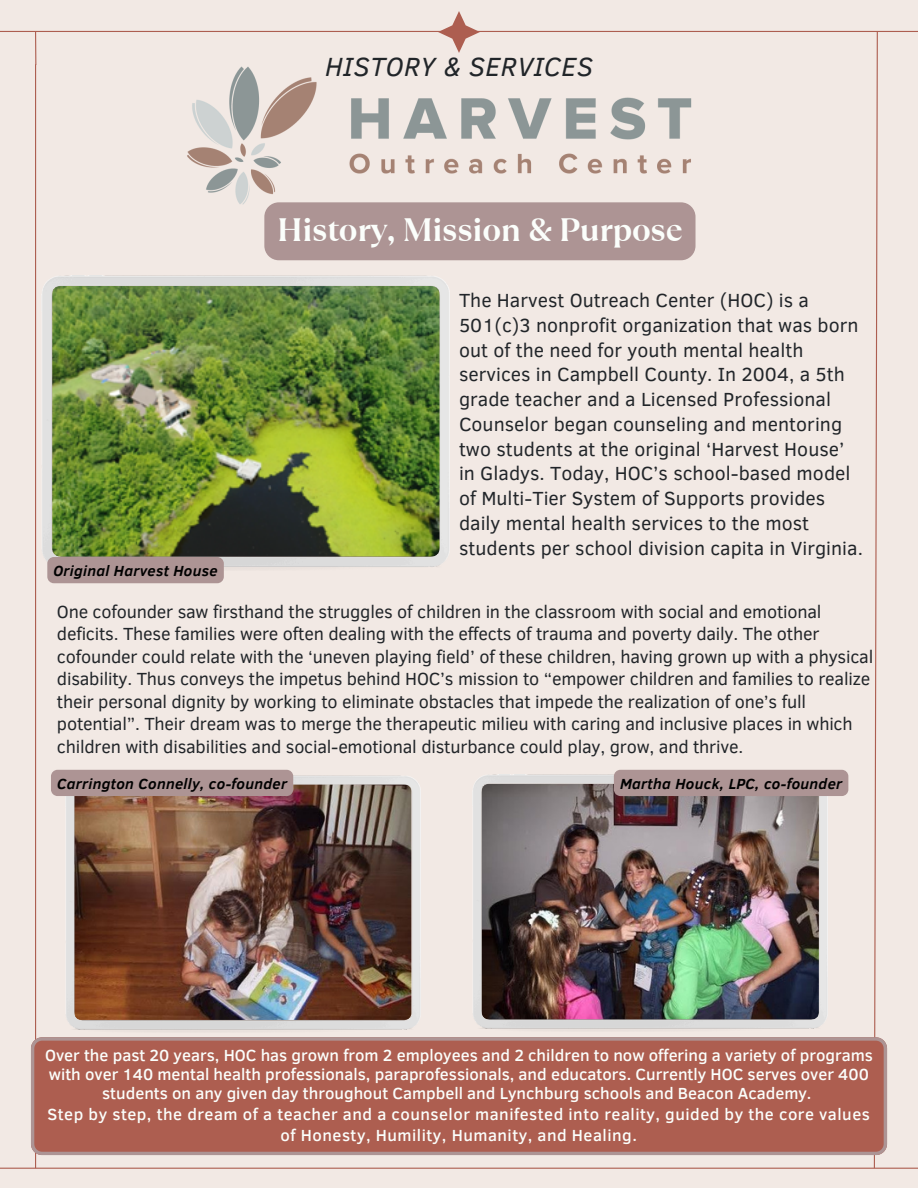
<style>
.page{position:relative;width:918px;height:1188px;background:#f2e9e4}
.page>*{position:absolute;margin:0;border:0;box-sizing:border-box;transform-origin:0 0}
.t1{font:700 32.4px "TT Ramillas";letter-spacing:-.01em;color:#fbfefb}
.t2{font:italic 27px "Clear Sans";letter-spacing:.02em;color:#212529}
.t3{font:19.5px/24.8px "Clear Sans";color:#212529}
.t4{font:18px/22.5px "Clear Sans";letter-spacing:-.01em;color:#212529}
.t5{font:500 16.5px/19.2px "Clear Sans";color:#fbfefb;text-align:center}
.t6{font:500 16.5px/21.3px "Clear Sans";letter-spacing:.03em;color:#fbfefb;text-align:center}
.t7{font:italic 700 15px "Clear Sans";letter-spacing:.02em;color:#000}
</style>
<div class="page">
<hr style="left:0;top:1168px;width:918px;height:1px;background:#ad5e50">
<hr style="left:0;top:31px;width:918px;height:1px;background:#ad5e50">
<hr style="left:35px;top:64px;width:1px;height:1104px;background:#ad5e50">
<svg style="left:873px;top:30px;width:5px;height:1139px"></svg>
<svg style="left:438px;top:11px;width:42px;height:42px"></svg>
<img style="left:187px;top:66px;width:505px;height:138px">
<img style="left:42px;top:275px;width:408px;height:292px">
<hr style="left:35px;top:31px;width:1px;height:34px;background:#ad5e50">
<img style="left:66px;top:775px;width:354px;height:255px">
<img style="left:473px;top:775px;width:355px;height:254px">
<div style="left:47px;top:557px;width:177px;height:26px;background:#ad9494;border-radius:7px"></div>
<div style="left:51px;top:770px;width:242px;height:26px;background:#ad9494;border-radius:7px"></div>
<div style="left:614px;top:770px;width:234px;height:26px;background:#ad9494;border-radius:7px"></div>
<div style="left:264px;top:202px;width:432px;height:58px;background:#ad9494"></div>
<svg style="left:31px;top:1037px;width:856px;height:118px;background:#ad6154"></svg>
<h3 class="t2" style="left:325px;top:47px;width:269px">HISTORY &amp; SERVICES</h3>
<p class="t1" style="left:277px;top:208px;width:407px">History, Mission &amp; Purpose</p>
<h3 class="t7" style="left:53px;top:560px;width:166px">Original Harvest House</h3>
<p class="t3" style="left:459px;top:287px;width:405px">The Harvest Outreach Center (HOC) is a 501(c)3 nonprofit organization that was born out of the need for youth mental health services in Campbell County. In 2004, a 5th grade teacher and a Licensed Professional Counselor began counseling and mentoring two students at the original ‘Harvest House’ in Gladys. Today, HOC’s school-based model of Multi-Tier System of Supports provides daily mental health services to the most students per school division capita in Virginia.</p>
<p class="t4" style="left:57px;top:599px;width:818px">One cofounder saw firsthand the struggles of children in the classroom with social and emotional deficits. These families were often dealing with the effects of trauma and poverty daily. The other cofounder could relate with the ‘uneven playing field’ of these children, having grown up with a physical disability. Thus conveys the impetus behind HOC’s mission to “empower children and families to realize their personal dignity by working to eliminate obstacles that impede the realization of one’s full potential”. Their dream was to merge the therapeutic milieu with caring and inclusive places in which children with disabilities and social-emotional disturbance could play, grow, and thrive.</p>
<p class="t7" style="left:57px;top:772px;width:231px">Carrington Connelly, co-founder</p>
<p class="t7" style="left:620px;top:772px;width:224px">Martha Houck, LPC, co-founder</p>
<p class="t5" style="left:45px;top:1045px;width:829px">Over the past 20 years, HOC has grown from 2 employees and 2 children to now offering a variety of programs with over 140 mental health professionals, paraprofessionals, and educators. Currently HOC serves over 400 students on any given day throughout Campbell and Lynchburg schools and Beacon Academy.</p>
<p class="t6" style="left:48px;top:1102px;width:824px">Step by step, the dream of a teacher and a counselor manifested into reality, guided by the core values of Honesty, Humility, Humanity, and Healing.</p>
</div>
